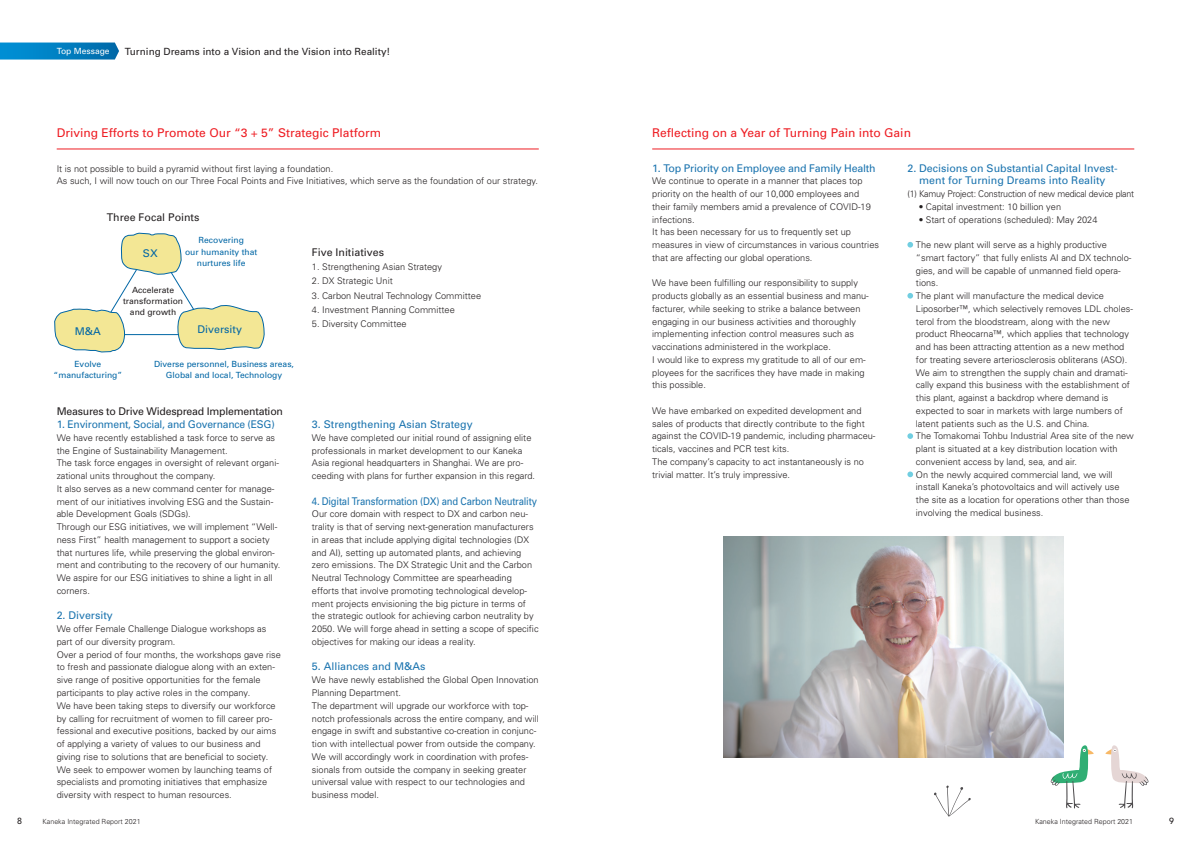
<style>
.page{position:relative;width:1191px;height:842px;background:#fff}
.page>*{position:absolute;margin:0;border:0;box-sizing:border-box;transform-origin:0 0}
.t1{font:12px "Univers";color:#ee1d23}
.t2{font:10.6px/12.8px "Univers";color:#1b74af;text-align:center}
.t3{font:10.6px "Univers";letter-spacing:-.02em;color:#1b74af}
.t4{font:10.6px "Univers";letter-spacing:-.02em;color:#1b74af;scale:.89 1}
.t5{font:10.6px "Univers";letter-spacing:-.02em;color:#231f20}
.t6{font:10.6px "Univers";color:#231f20}
.t7{font:10.6px "Univers";color:#0166a5}
.t8{font:9.9px "Univers";color:#231f20}
.t9{font:300 9.2px/12.8px "Univers";color:#231f20}
.t10{font:300 9.2px "Univers";letter-spacing:-.02em;color:#231f20;scale:.96 1}
.t11{font:500 8.9px "Avenir LT Std";color:#231f20}
.t12{font:8.5px/11.3px "Univers";color:#0166a5;text-align:center}
.t13{font:8.5px/11.3px "Univers";color:#231f20;text-align:center}
.t14{font:8.5px "Univers";color:#fff}
.t15{font:300 7.1px "Univers";color:#231f20}
</style>
<div class="page">
<hr style="left:652px;top:149px;width:482px;height:1px;background:#ee1d23">
<hr style="left:57px;top:149px;width:482px;height:1px;background:#ee1d23">
<svg style="left:54px;top:232px;width:211px;height:121px"></svg>
<svg style="left:1105px;top:745px;width:43px;height:64px"></svg>
<svg style="left:934px;top:785px;width:36px;height:32px"></svg>
<svg style="left:1050px;top:743px;width:43px;height:66px"></svg>
<img style="left:723px;top:536px;width:340px;height:221px">
<svg style="left:0;top:43px;width:119px;height:17px;background:#0b84c3"></svg>
<svg style="left:907px;top:242px;width:6px;height:6px"></svg>
<svg style="left:907px;top:293px;width:6px;height:6px"></svg>
<svg style="left:907px;top:433px;width:6px;height:6px"></svg>
<svg style="left:907px;top:471px;width:6px;height:6px"></svg>
<p class="t14" style="left:57px;top:46px;width:54px">Top Message</p>
<p class="t8" style="left:125px;top:45px;width:267px">Turning Dreams into a Vision and the Vision into Reality!</p>
<h1 class="t1" style="left:57px;top:126px;width:326px">Driving Efforts to Promote Our “3 + 5” Strategic Platform</h1>
<p class="t9" style="left:57px;top:162px;width:483px">It is not possible to build a pyramid without first laying a foundation.<br>As such, I will now touch on our Three Focal Points and Five Initiatives, which serve as the foundation of our strategy.</p>
<p class="t6" style="left:107px;top:211px;width:94px">Three Focal Points</p>
<p class="t12" style="left:185px;top:235px;width:74px">Recovering<br>our humanity that nurtures life</p>
<p class="t13" style="left:123px;top:284px;width:61px">Accelerate transformation and growth</p>
<p class="t7" style="left:143px;top:247px;width:16px">SX</p>
<p class="t7" style="left:75px;top:325px;width:27px">M&amp;A</p>
<p class="t7" style="left:198px;top:323px;width:46px">Diversity</p>
<p class="t12" style="left:54px;top:358px;width:70px">Evolve “manufacturing”</p>
<p class="t12" style="left:154px;top:358px;width:141px">Diverse personnel, Business areas,<br>Global and local, Technology</p>
<p class="t5" style="left:57px;top:405px;width:228px">Measures to Drive Widespread Implementation</p>
<p class="t3" style="left:57px;top:418px;width:220px">1. Environment, Social, and Governance (ESG)</p>
<p class="t9" style="left:57px;top:431px;width:225px">We have recently established a task force to serve as the Engine of Sustainability Management.<br>The task force engages in oversight of relevant organi&shy;zational units throughout the company.<br>It also serves as a new command center for manage&shy;ment of our initiatives involving ESG and the Sustain&shy;able Development Goals (SDGs).<br>Through our ESG initiatives, we will implement “Well&shy;ness First” health management to support a society that nurtures life, while preserving the global environ&shy;ment and contributing to the recovery of our humanity.<br>We aspire for our ESG initiatives to shine a light in all corners.</p>
<p class="t2" style="left:57px;top:609px;width:58px">2. Diversity</p>
<p class="t9" style="left:57px;top:622px;width:226px">We offer Female Challenge Dialogue workshops as part of our diversity program.<br>Over a period of four months, the workshops gave rise to fresh and passionate dialogue along with an exten&shy;sive range of positive opportunities for the female participants to play active roles in the company.<br>We have been taking steps to diversify our workforce by calling for recruitment of women to fill career pro&shy;fessional and executive positions, backed by our aims of applying a variety of values to our business and giving rise to solutions that are beneficial to society.<br>We seek to empower women by launching teams of specialists and promoting initiatives that emphasize diversity with respect to human resources.</p>
<p class="t6" style="left:312px;top:246px;width:74px">Five Initiatives</p>
<p class="t9" style="left:312px;top:261px;width:132px">1. Strengthening Asian Strategy</p>
<p class="t9" style="left:312px;top:275px;width:82px">2. DX Strategic Unit</p>
<p class="t9" style="left:312px;top:289px;width:171px">3. Carbon Neutral Technology Committee</p>
<p class="t9" style="left:312px;top:303px;width:144px">4. Investment Planning Committee</p>
<p class="t9" style="left:312px;top:317px;width:96px">5. Diversity Committee</p>
<p class="t2" style="left:312px;top:418px;width:162px">3. Strengthening Asian Strategy</p>
<p class="t9" style="left:312px;top:431px;width:225px">We have completed our initial round of assigning elite professionals in market development to our Kaneka Asia regional headquarters in Shanghai. We are pro&shy;ceeding with plans for further expansion in this regard.</p>
<p class="t4" style="left:312px;top:495px;width:254px">4. Digital Transformation (DX) and Carbon Neutrality</p>
<p class="t9" style="left:312px;top:508px;width:228px">Our core domain with respect to DX and carbon neu&shy;trality is that of serving next-generation manufacturers in areas that include applying digital technologies (DX and AI), setting up automated plants, and achieving zero emissions. The DX Strategic Unit and the Carbon Neutral Technology Committee are spearheading efforts that involve promoting technological develop&shy;ment projects envisioning the big picture in terms of the strategic outlook for achieving carbon neutrality by 2050. We will forge ahead in setting a scope of specific objectives for making our ideas a reality.</p>
<p class="t2" style="left:312px;top:660px;width:115px">5. Alliances and M&amp;As</p>
<p class="t9" style="left:312px;top:673px;width:228px">We have newly established the Global Open Innovation Planning Department.<br>The department will upgrade our workforce with top&shy;notch professionals across the entire company, and will engage in swift and substantive co-creation in conjunc&shy;tion with intellectual power from outside the company.<br>We will accordingly work in coordination with profes&shy;sionals from outside the company in seeking greater universal value with respect to our technologies and business model.</p>
<h1 class="t1" style="left:652px;top:126px;width:260px">Reflecting on a Year of Turning Pain into Gain</h1>
<p class="t3" style="left:652px;top:162px;width:225px">1. Top Priority on Employee and Family Health</p>
<p class="t9" style="left:652px;top:175px;width:228px">We continue to operate in a manner that places top priority on the health of our 10,000 employees and their family members amid a prevalence of COVID-19 infections.<br>It has been necessary for us to frequently set up measures in view of circumstances in various countries that are affecting our global operations.</p>
<p class="t9" style="left:652px;top:277px;width:218px">We have been fulfilling our responsibility to supply products globally as an essential business and manu&shy;facturer, while seeking to strike a balance between engaging in our business activities and thoroughly implementing infection control measures such as vaccinations administered in the workplace.<br>I would like to express my gratitude to all of our em&shy;ployees for the sacrifices they have made in making this possible.</p>
<p class="t9" style="left:652px;top:404px;width:225px">We have embarked on expedited development and sales of products that directly contribute to the fight against the COVID-19 pandemic, including pharmaceu&shy;ticals, vaccines and PCR test kits.<br>The company’s capacity to act instantaneously is no trivial matter. It’s truly impressive.</p>
<p class="t2" style="left:907px;top:161px;width:212px">2. Decisions on Substantial Capital Invest&shy;ment for Turning Dreams into Reality</p>
<p class="t10" style="left:907px;top:188px;width:238px">(1) Kamuy Project: Construction of new medical device plant</p>
<p class="t9" style="left:918px;top:200px;width:144px">• Capital investment: 10 billion yen</p>
<p class="t9" style="left:918px;top:213px;width:180px">• Start of operations (scheduled): May 2024</p>
<p class="t9" style="left:916px;top:238px;width:219px">The new plant will serve as a highly productive “smart factory” that fully enlists AI and DX technolo&shy;gies, and will be capable of unmanned field opera&shy;tions.<br>The plant will manufacture the medical device Liposorber™, which selectively removes LDL choles&shy;terol from the bloodstream, along with the new product Rheocarna™, which applies that technology and has been attracting attention as a new method for treating severe arteriosclerosis obliterans (ASO).<br>We aim to strengthen the supply chain and dramati&shy;cally expand this business with the establishment of this plant, against a backdrop where demand is expected to soar in markets with large numbers of latent patients such as the U.S. and China.<br>The Tomakomai Tohbu Industrial Area site of the new plant is situated at a key distribution location with convenient access by land, sea, and air.<br>On the newly acquired commercial land, we will install Kaneka’s photovoltaics and will actively use the site as a location for operations other than those involving the medical business.</p>
<p class="t11" style="left:17px;top:816px;width:6px">8</p>
<p class="t15" style="left:43px;top:817px;width:100px">Kaneka Integrated Report 2021</p>
<p class="t15" style="left:1035px;top:817px;width:100px">Kaneka Integrated Report 2021</p>
<p class="t11" style="left:1169px;top:816px;width:6px">9</p>
</div>
